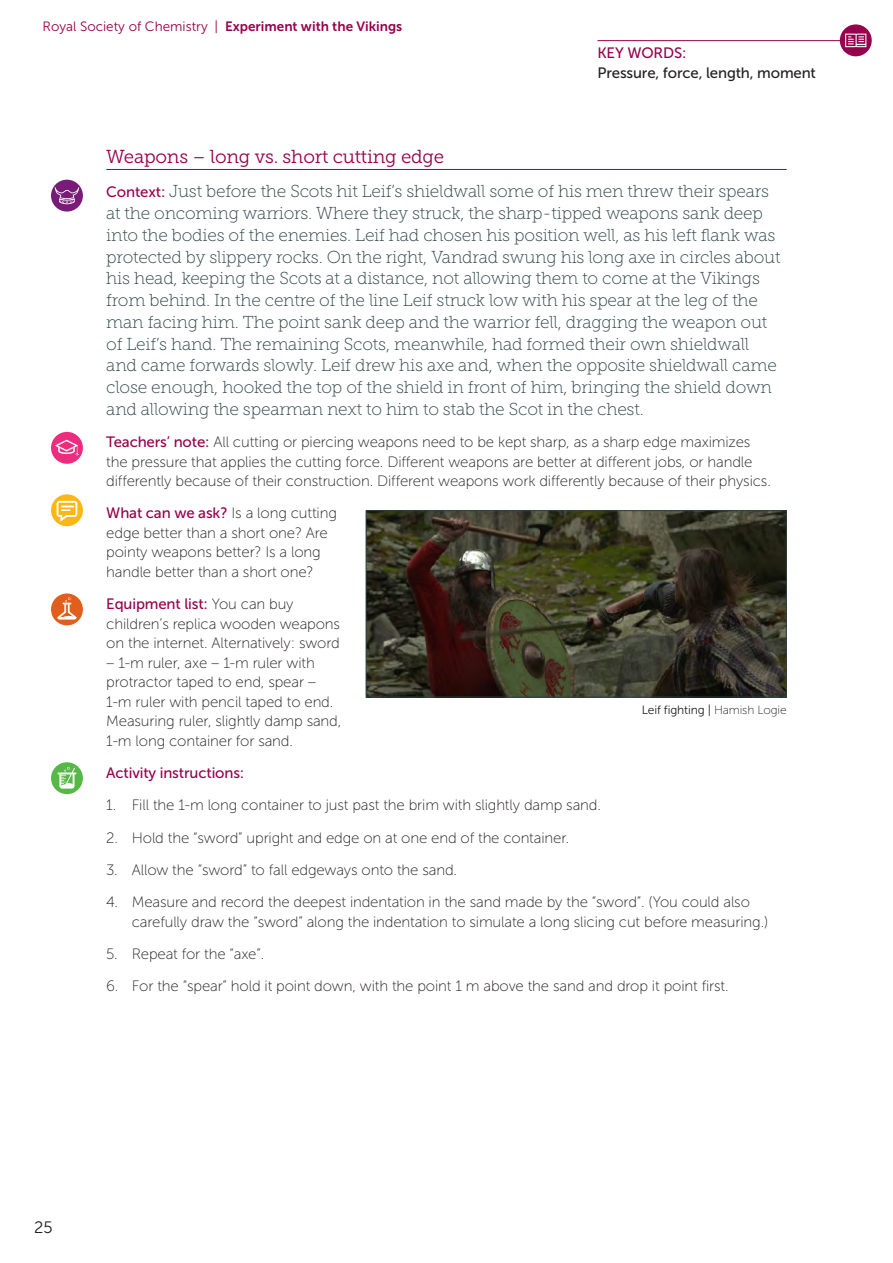
<style>
.page{position:relative;width:893px;height:1263px;background:#fff}
.page>*{position:absolute;margin:0;border:0;box-sizing:border-box;transform-origin:0 0}
.Experiment_Header{font:18.75px "Museo Slab 300";letter-spacing:-.01em;color:#96014d}
.Leif_Text{font:17.25px/21.8px "Museo Slab 100";letter-spacing:-.01em;color:#2b4144}
.t1{font:16.5px "Museo Sans 300";color:#231f20}
.Body_Copy{font:15px/19.5px "Museo Sans 100";letter-spacing:-.01em;color:#231f20}
.Body_Copy-2{font:15px/19.5px "Museo Sans 500";letter-spacing:-.01em;color:#231f20}
.Body_Copy-3{font:15px "Museo Sans 500";letter-spacing:-.01em;color:#96014d}
.t2{font:13.5px "Museo Sans 300";color:#96014d}
.Body_Copy-4{font:12px "Museo Sans 300";letter-spacing:-.01em;color:#231f20}
.s1{font-family:"Museo Sans 700"}
.s2{color:#96014d}
.s3{font-family:"Museo Sans 500";font-size:15px;color:#96014d}
.s4{font-family:"Museo Sans 500";color:#96014d}
.s5{font-family:"Museo Sans 100"}
</style>
<div class="page">
<hr style="left:597px;top:40px;width:259px;height:1px;background:#96014d">
<svg style="left:840px;top:24px;width:32px;height:32px"></svg>
<svg style="left:845px;top:34px;width:21px;height:13px"></svg>
<hr style="left:106px;top:169px;width:681px;height:1px;background:#96014d">
<img style="left:368px;top:512px;width:417px;height:183px">
<div style="left:366px;top:510px;width:421px;height:187px;border:1px solid #2b4144"></div>
<div style="left:51px;top:180px;width:32px;height:32px;background:#781c78;border-radius:50%"></div>
<svg style="left:55px;top:187px;width:24px;height:17px"></svg>
<div style="left:51px;top:432px;width:32px;height:32px;background:#ee2c7f;border-radius:50%"></div>
<svg style="left:55px;top:440px;width:24px;height:16px"></svg>
<svg style="left:51px;top:494px;width:32px;height:32px"></svg>
<svg style="left:57px;top:501px;width:20px;height:21px"></svg>
<svg style="left:51px;top:593px;width:32px;height:32px"></svg>
<svg style="left:57px;top:597px;width:20px;height:22px"></svg>
<div style="left:51px;top:762px;width:32px;height:32px;background:#56b947;border-radius:50%"></div>
<svg style="left:58px;top:767px;width:18px;height:22px"></svg>
<p class="t2" style="left:43px;top:19px;width:361px">Royal Society of Chemistry | <span class="s1">Experiment with the Vikings</span></p>
<p class="Body_Copy-2" style="left:597px;top:43px;width:220px"><span class="s2">KEY WORDS:<br></span>Pressure, force, length, moment</p>
<p class="Experiment_Header" style="left:106px;top:146px;width:339px">Weapons – long vs. short cutting edge</p>
<p class="Leif_Text" style="left:106px;top:181px;width:676px"><span class="s3">Context:</span> Just before the Scots hit Leif’s shieldwall some of his men threw their spears at the oncoming warriors. Where they struck, the sharp-tipped weapons sank deep into the bodies of the enemies. Leif had chosen his position well, as his left flank was protected by slippery rocks. On the right, Vandrad swung his long axe in circles about his head, keeping the Scots at a distance, not allowing them to come at the Vikings from behind. In the centre of the line Leif struck low with his spear at the leg of the man facing him. The point sank deep and the warrior fell, dragging the weapon out of Leif’s hand. The remaining Scots, meanwhile, had formed their own shieldwall and came forwards slowly. Leif drew his axe and, when the opposite shieldwall came close enough, hooked the top of the shield in front of him, bringing the shield down and allowing the spearman next to him to stab the Scot in the chest.</p>
<p class="Body_Copy" style="left:106px;top:432px;width:666px"><span class="s4">Teachers’ note:</span> All cutting or piercing weapons need to be kept sharp, as a sharp edge maximizes the pressure that applies the cutting force. Different weapons are better at different jobs, or handle differently because of their construction. Different weapons work differently because of their physics.</p>
<p class="Body_Copy" style="left:106px;top:504px;width:232px"><span class="s4">What can we ask?</span> Is a long cutting edge better than a short one? Are pointy weapons better? Is a long handle better than a short one?</p>
<p class="Body_Copy" style="left:106px;top:594px;width:235px"><span class="s4">Equipment list:</span> You can buy children’s replica wooden weapons on the internet. Alternatively: sword</p>
<p class="Body_Copy" style="left:106px;top:653px;width:237px">– 1-m ruler, axe – 1-m ruler with protractor taped to end, spear –<br>1-m ruler with pencil taped to end.<br>Measuring ruler, slightly damp sand,<br>1-m long container for sand.</p>
<p class="Body_Copy-3" style="left:106px;top:765px;width:139px">Activity instructions:</p>
<p class="Body_Copy" style="left:106px;top:795px;width:496px">1. Fill the 1-m long container to just past the brim with slightly damp sand.</p>
<p class="Body_Copy" style="left:106px;top:828px;width:464px">2. Hold the “sword” upright and edge on at one end of the container.</p>
<p class="Body_Copy" style="left:106px;top:860px;width:352px">3. Allow the “sword” to fall edgeways onto the sand.</p>
<p class="Body_Copy" style="left:132px;top:892px;width:638px;text-indent:-26px">4. Measure and record the deepest indentation in the sand made by the “sword”. (You could also carefully draw the “sword” along the indentation to simulate a long slicing cut before measuring.)</p>
<p class="Body_Copy" style="left:106px;top:944px;width:159px">5. Repeat for the “axe”.</p>
<p class="Body_Copy" style="left:106px;top:976px;width:624px">6. For the “spear” hold it point down, with the point 1 m above the sand and drop it point first.</p>
<p class="Body_Copy-4" style="left:642px;top:704px;width:146px">Leif fighting | <span class="s5">Hamish Logie</span></p>
<p class="t1" style="left:34px;top:1218px;width:20px">25</p>
</div>
